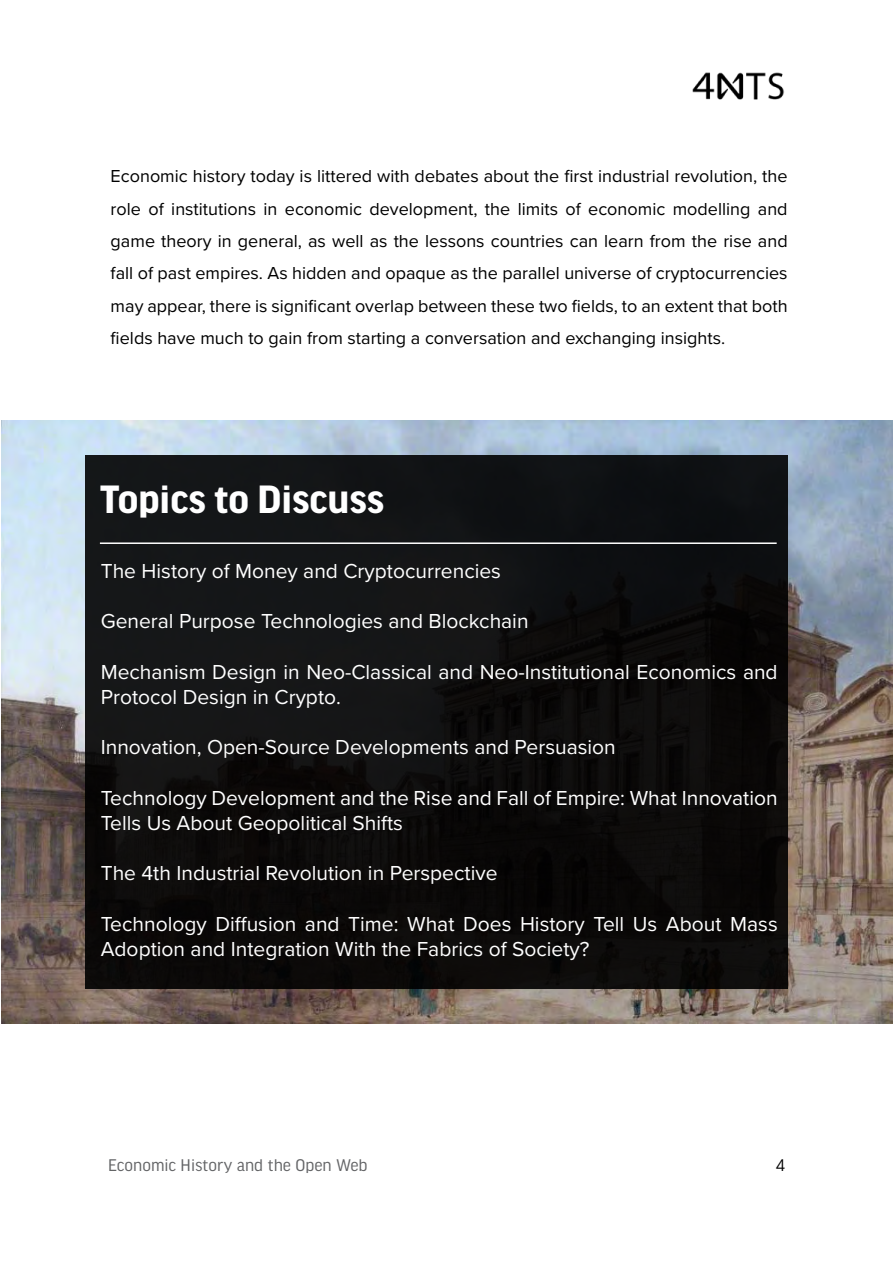
<style>
.page{position:relative;width:893px;height:1263px;background:#fff}
.page>*{position:absolute;margin:0;border:0;box-sizing:border-box;transform-origin:0 0}
.t1{font:700 42px "Good Headline Pro";color:#fff}
.t2{font:21px/25.2px "Proxima Nova";color:#fff}
.t3{font:18px/32.4px "Proxima Nova";color:#000;text-align:justify}
.t4{font:18px "Good Headline Pro";color:#636466}
.t5{font:18px "Good Headline Pro";color:#000}
</style>
<div class="page">
<img style="left:692px;top:72px;width:93px;height:28px">
<img style="left:2px;top:420px;width:891px;height:603px">
<div style="left:86px;top:455px;width:702px;height:534px;background:#0e0e0e"></div>
<hr style="left:100px;top:542px;width:677px;height:2px;background:#fff">
<p class="t3" style="left:111px;top:159px;width:678px">Economic history today is littered with debates about the first industrial revolution, the role of institutions in economic development, the limits of economic modelling and game theory in general, as well as the lessons countries can learn from the rise and fall of past empires. As hidden and opaque as the parallel universe of cryptocurrencies may appear, there is significant overlap between these two fields, to an extent that both fields have much to gain from starting a conversation and exchanging insights.</p>
<h1 class="t1" style="left:100px;top:480px;width:286px">Topics to Discuss</h1>
<p class="t2" style="left:101px;top:557px;width:402px">The History of Money and Cryptocurrencies</p>
<p class="t2" style="left:101px;top:608px;width:429px">General Purpose Technologies and Blockchain</p>
<p class="t2" style="left:101px;top:658px;width:678px">Mechanism Design in Neo-Classical and Neo-Institutional Economics and<br>Protocol Design in Crypto.</p>
<p class="t2" style="left:101px;top:734px;width:517px">Innovation, Open-Source Developments and Persuasion</p>
<p class="t2" style="left:101px;top:784px;width:678px">Technology Development and the Rise and Fall of Empire: What Innovation<br>Tells Us About Geopolitical Shifts</p>
<p class="t2" style="left:101px;top:860px;width:398px">The 4th Industrial Revolution in Perspective</p>
<p class="t2" style="left:101px;top:910px;width:678px">Technology Diffusion and Time: What Does History Tell Us About Mass<br>Adoption and Integration With the Fabrics of Society?</p>
<p class="t4" style="left:108px;top:1156px;width:261px">Economic History and the Open Web</p>
<p class="t5" style="left:776px;top:1156px;width:10px">4</p>
</div>
